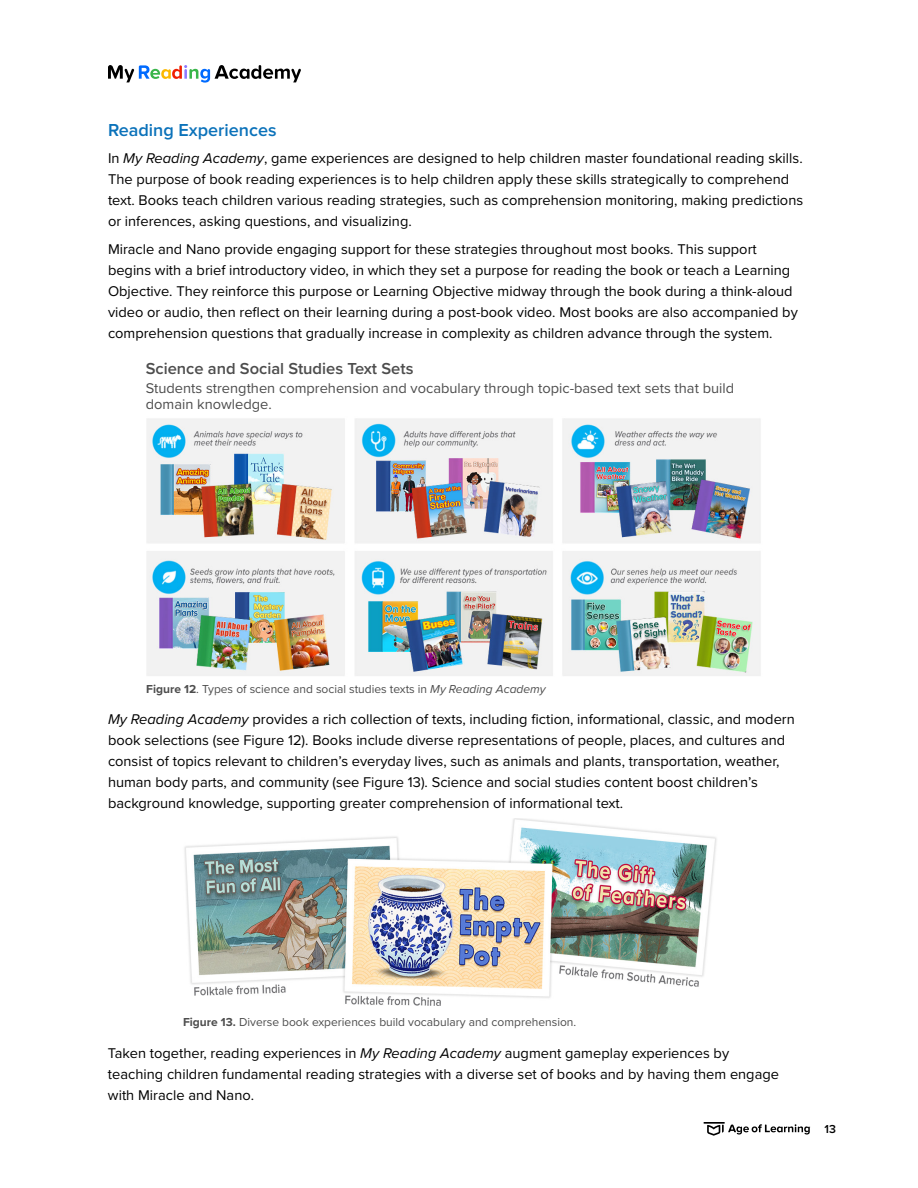
<style>
.page{position:relative;width:918px;height:1188px;background:#fff}
.page>*{position:absolute;margin:0;border:0;box-sizing:border-box;transform-origin:0 0}
.t1{font:600 18px "Aof L Sans";color:#0b72ba}
.t2{font:600 16.5px "Proxima Nova";color:#4d4d4d}
.t3{font:14.7px/21px "Proxima Nova";color:#000}
.t4{font:14.7px/16.5px "Proxima Nova";color:#4d4d4d}
.t5{font:12px "Proxima Nova";color:#4d4d4d}
.t6{font:600 12px "Proxima Nova";color:#000}
.s1{font-style:italic}
.s2{font-weight:700}
</style>
<div class="page">
<svg style="left:108px;top:65px;width:193px;height:18px"></svg>
<hr style="left:704px;top:1122px;width:21px;height:2px;background:#000">
<svg style="left:707px;top:1124px;width:103px;height:11px"></svg>
<img style="left:184px;top:819px;width:533px;height:186px">
<img style="left:147px;top:418px;width:614px;height:258px">
<p class="t1" style="left:108px;top:119px;width:170px">Reading Experiences</p>
<p class="t3" style="left:108px;top:147px;width:697px">In <span class="s1">My Reading Academy</span>, game experiences are designed to help children master foundational reading skills.<br>The purpose of book reading experiences is to help children apply these skills strategically to comprehend text. Books teach children various reading strategies, such as comprehension monitoring, making predictions or inferences, asking questions, and visualizing.</p>
<p class="t3" style="left:108px;top:238px;width:691px">Miracle and Nano provide engaging support for these strategies throughout most books. This support begins with a brief introductory video, in which they set a purpose for reading the book or teach a Learning Objective. They reinforce this purpose or Learning Objective midway through the book during a think-aloud video or audio, then reflect on their learning during a post-book video. Most books are also accompanied by comprehension questions that gradually increase in complexity as children advance through the system.</p>
<p class="t2" style="left:146px;top:356px;width:269px">Science and Social Studies Text Sets</p>
<p class="t4" style="left:146px;top:379px;width:590px">Students strengthen comprehension and vocabulary through topic-based text sets that build domain knowledge.</p>
<p class="t5" style="left:146px;top:681px;width:401px"><span class="s2">Figure 12</span>. Types of science and social studies texts in <span class="s1">My Reading Academy</span></p>
<p class="t3" style="left:108px;top:708px;width:688px"><span class="s1">My Reading Academy</span> provides a rich collection of texts, including fiction, informational, classic, and modern book selections (see Figure 12). Books include diverse representations of people, places, and cultures and consist of topics relevant to children’s everyday lives, such as animals and plants, transportation, weather, human body parts, and community (see Figure 13). Science and social studies content boost children’s background knowledge, supporting greater comprehension of informational text.</p>
<p class="t5" style="left:183px;top:1013px;width:395px"><span class="s2">Figure 13.</span> Diverse book experiences build vocabulary and comprehension.</p>
<p class="t3" style="left:108px;top:1042px;width:673px">Taken together, reading experiences in <span class="s1">My Reading Academy</span> augment gameplay experiences by teaching children fundamental reading strategies with a diverse set of books and by having them engage with Miracle and Nano.</p>
<p class="t6" style="left:824px;top:1120px;width:13px">13</p>
</div>
